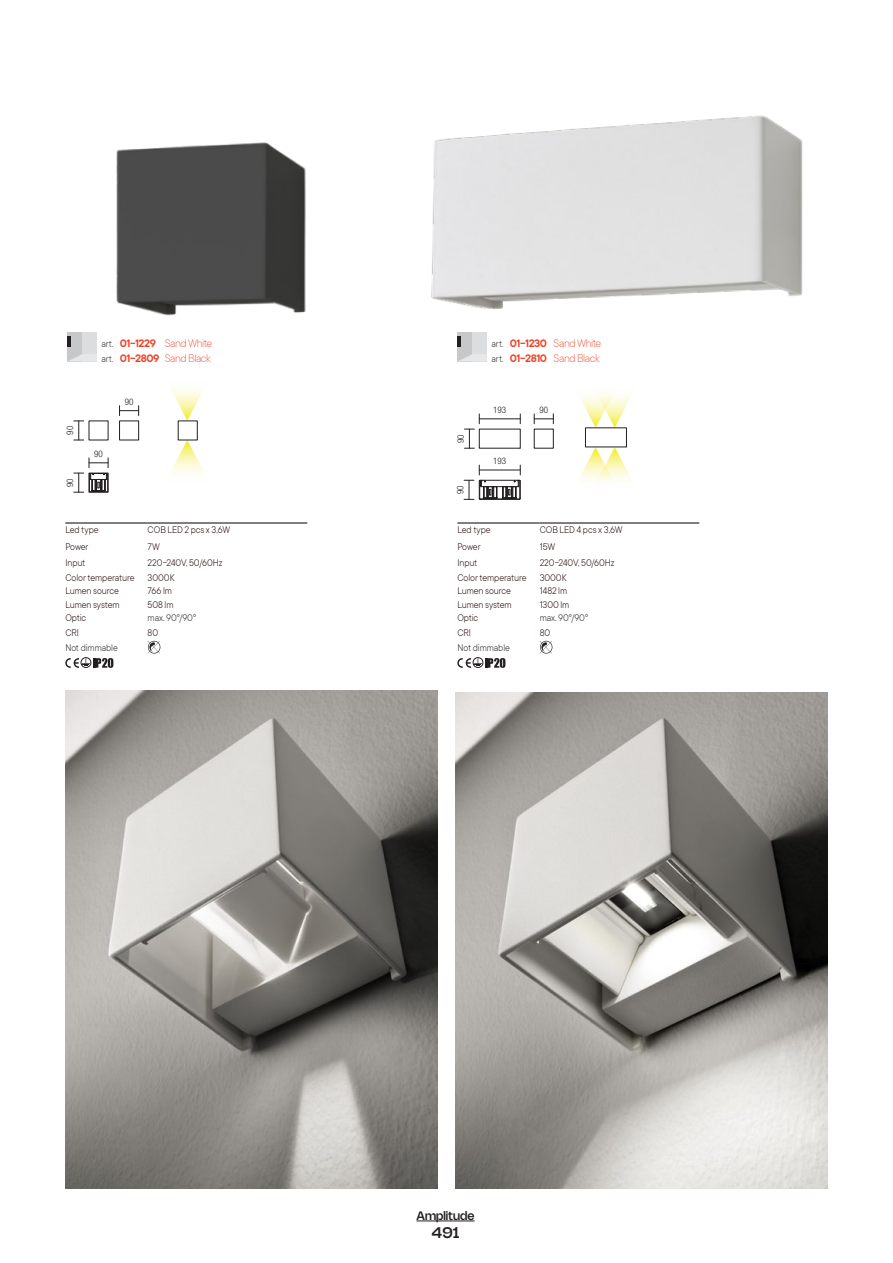
<style>
.page{position:relative;width:893px;height:1263px;background:#fff}
.page>*{position:absolute;margin:0;border:0;box-sizing:border-box;transform-origin:0 0}
.t1{font:500 15px "Nohemi";color:#231f20}
.t2{font:200 12px/15.3px "TT Commons";letter-spacing:-.04em;color:#ef3e22}
.t3{font:500 12px "Nohemi";color:#231f20}
.t4{font:300 10.5px/13.5px "TT Commons";letter-spacing:-.01em;color:#1d0000;scale:.95 1}
.t5{font:300 10.5px "TT Commons";letter-spacing:-.01em;color:#231f20;scale:.95 1}
.t6{font:300 condensed 9px "Helvetica Neue LT Pro";color:#231f20}
.s1{font-weight:300;font-size:10.5px;color:#231f20}
.s2{font-weight:600}
</style>
<div class="page">
<div style="left:119px;top:421px;width:20px;height:19px;border:1px solid #231f20"></div>
<svg style="left:171px;top:440px;width:33px;height:33px"></svg>
<svg style="left:171px;top:389px;width:32px;height:32px"></svg>
<svg style="left:74px;top:458px;width:35px;height:35px"></svg>
<svg style="left:74px;top:421px;width:10px;height:20px"></svg>
<svg style="left:119px;top:406px;width:20px;height:10px"></svg>
<div style="left:534px;top:429px;width:20px;height:19px;border:1px solid #231f20"></div>
<svg style="left:534px;top:414px;width:20px;height:10px"></svg>
<svg style="left:579px;top:447px;width:52px;height:36px"></svg>
<svg style="left:580px;top:393px;width:51px;height:34px"></svg>
<div style="left:585px;top:427px;width:42px;height:20px;border:1px solid #231f20"></div>
<svg style="left:464px;top:414px;width:16px;height:35px"></svg>
<hr style="left:479px;top:419px;width:41px;height:1px;background:#231f20">
<svg style="left:464px;top:465px;width:57px;height:35px"></svg>
<img style="left:116px;top:142px;width:190px;height:174px">
<img style="left:431px;top:115px;width:372px;height:195px">
<img style="left:456px;top:692px;width:372px;height:496px">
<img style="left:65px;top:691px;width:372px;height:497px">
<div style="left:457px;top:332px;width:30px;height:29px;background:#dcdddf"></div>
<div style="left:457px;top:332px;width:15px;height:29px;background:#c7c8ca"></div>
<hr style="left:457px;top:337px;width:4px;height:10px;background:#231f20">
<svg style="left:459px;top:354px;width:13px;height:7px"></svg>
<hr style="left:65px;top:523px;width:83px;height:1px;background:#000">
<hr style="left:148px;top:523px;width:159px;height:1px;background:#000">
<svg style="left:148px;top:641px;width:12px;height:12px"></svg>
<div style="left:81px;top:657px;width:10px;height:11px;border:1px solid #231f20;border-radius:50%"></div>
<svg style="left:65px;top:658px;width:48px;height:10px"></svg>
<hr style="left:457px;top:523px;width:83px;height:1px;background:#000">
<hr style="left:540px;top:523px;width:159px;height:1px;background:#000">
<svg style="left:540px;top:641px;width:12px;height:12px"></svg>
<div style="left:473px;top:657px;width:10px;height:11px;border:1px solid #231f20;border-radius:50%"></div>
<svg style="left:457px;top:658px;width:48px;height:10px"></svg>
<div style="left:67px;top:332px;width:30px;height:29px;background:#dcdddf"></div>
<div style="left:67px;top:332px;width:15px;height:29px;background:#c7c8ca"></div>
<hr style="left:67px;top:337px;width:4px;height:10px;background:#231f20">
<svg style="left:69px;top:354px;width:13px;height:7px"></svg>
<hr style="left:417px;top:1221px;width:58px;height:1px;background:#231f20">
<p class="t2" style="left:101px;top:336px;width:112px"><span class="s1">art.</span> <span class="s2">01-1229</span> Sand White <span class="s1">art.</span> <span class="s2">01-2809</span> Sand Black</p>
<p class="t6" style="left:65px;top:435px;width:10px;rotate:-90deg">90</p>
<p class="t6" style="left:65px;top:487px;width:10px;rotate:-90deg">90</p>
<p class="t6" style="left:94px;top:449px;width:10px">90</p>
<p class="t6" style="left:125px;top:397px;width:10px">90</p>
<p class="t4" style="left:65px;top:523px;width:37px">Led type</p>
<p class="t4" style="left:148px;top:523px;width:89px">COB LED 2 pcs x 3,6W</p>
<p class="t4" style="left:65px;top:540px;width:26px">Power</p>
<p class="t4" style="left:148px;top:540px;width:15px">7W</p>
<p class="t4" style="left:65px;top:556px;width:23px">Input</p>
<p class="t4" style="left:65px;top:555px;width:167px;line-height:15px;text-indent:82px">220-240V, 50/60Hz<br>Color temperature 3000K</p>
<p class="t4" style="left:65px;top:584px;width:59px">Lumen source<br>Lumen system</p>
<p class="t4" style="left:148px;top:584px;width:29px">766 lm<br>508 lm</p>
<p class="t4" style="left:65px;top:611px;width:24px">Optic</p>
<p class="t5" style="left:148px;top:612px;width:53px">max. 90°/90°</p>
<p class="t4" style="left:65px;top:626px;width:16px">CRI</p>
<p class="t4" style="left:148px;top:626px;width:13px">80</p>
<p class="t5" style="left:65px;top:642px;width:57px">Not dimmable</p>
<p class="t2" style="left:491px;top:336px;width:111px"><span class="s1">art.</span> <span class="s2">01-1230</span> Sand White <span class="s1">art.</span> <span class="s2">01-2810</span> Sand Black</p>
<p class="t6" style="left:455px;top:443px;width:10px;rotate:-90deg">90</p>
<p class="t6" style="left:455px;top:494px;width:10px;rotate:-90deg">90</p>
<p class="t6" style="left:493px;top:405px;width:14px">193</p>
<p class="t6" style="left:493px;top:456px;width:14px">193</p>
<p class="t6" style="left:539px;top:405px;width:10px">90</p>
<p class="t4" style="left:457px;top:523px;width:37px">Led type</p>
<p class="t4" style="left:540px;top:523px;width:89px">COB LED 4 pcs x 3,6W</p>
<p class="t4" style="left:457px;top:540px;width:26px">Power</p>
<p class="t4" style="left:540px;top:540px;width:18px">15W</p>
<p class="t4" style="left:457px;top:556px;width:23px">Input</p>
<p class="t4" style="left:457px;top:555px;width:167px;line-height:15px;text-indent:82px">220-240V, 50/60Hz<br>Color temperature 3000K</p>
<p class="t4" style="left:457px;top:584px;width:59px">Lumen source<br>Lumen system</p>
<p class="t4" style="left:540px;top:584px;width:33px">1482 lm<br>1300 lm</p>
<p class="t4" style="left:457px;top:611px;width:24px">Optic</p>
<p class="t5" style="left:540px;top:612px;width:53px">max. 90°/90°</p>
<p class="t4" style="left:457px;top:626px;width:16px">CRI</p>
<p class="t4" style="left:540px;top:626px;width:13px">80</p>
<p class="t5" style="left:457px;top:642px;width:57px">Not dimmable</p>
<p class="t3" style="left:417px;top:1208px;width:60px">Amplitude</p>
<h1 class="t1" style="left:432px;top:1223px;width:30px">491</h1>
</div>
